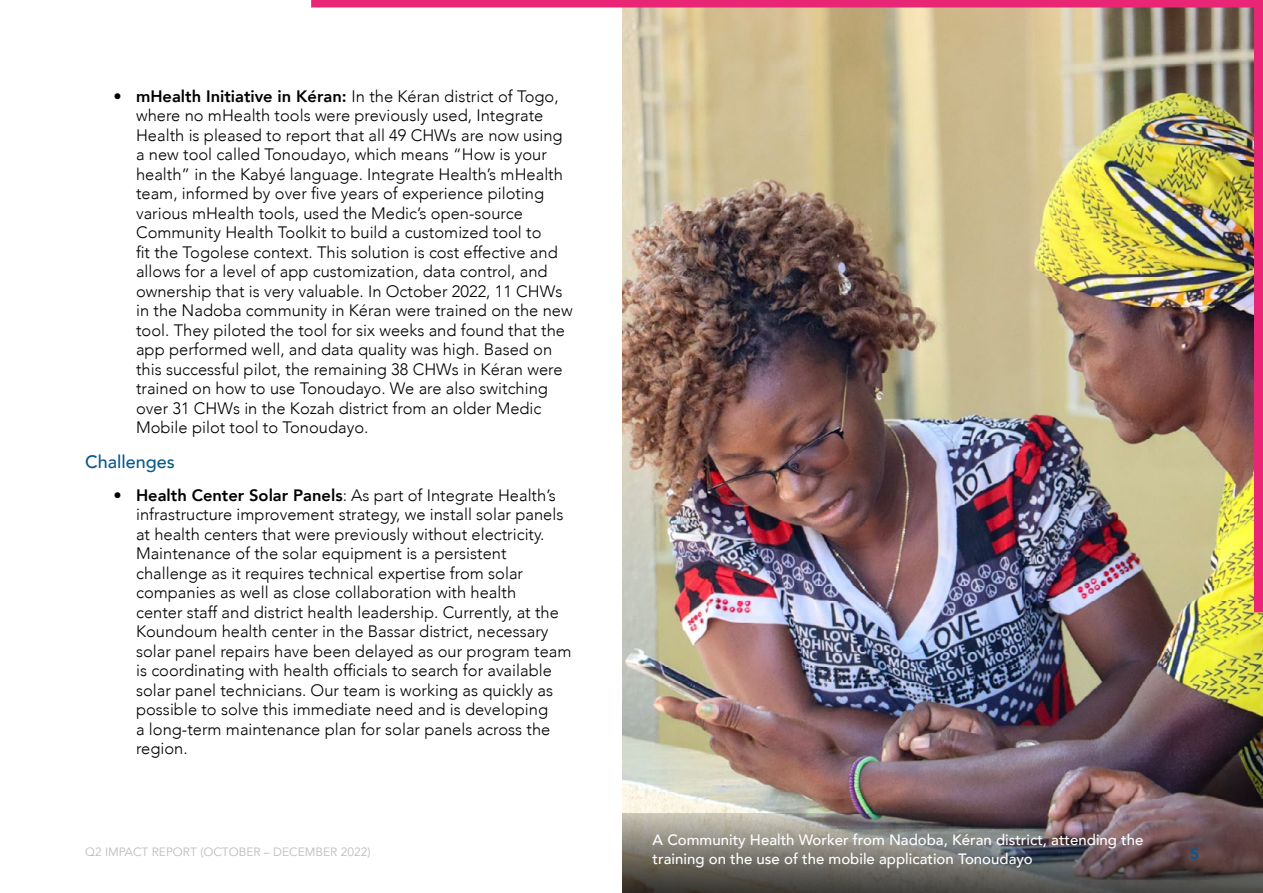
<style>
.page{position:relative;width:1263px;height:893px;background:#fff}
.page>*{position:absolute;margin:0;border:0;box-sizing:border-box;transform-origin:0 0}
.t1{font:500 18px "Avenir";color:#08588d}
.t2{font:300 16.5px/19.5px "Avenir";color:#000}
.t3{font:500 15px/19.5px "Avenir";color:#fff}
.t4{font:900 15px "Avenir";color:#08588d}
.t5{font:12px "Avenir";color:#bcbcbd}
.s1{font-weight:800}
</style>
<div class="page">
<img style="left:622px;top:8px;width:641px;height:806px">
<div style="left:311px;top:0;width:952px;height:8px;background:#e92676"></div>
<svg style="left:622px;top:814px;width:641px;height:79px;background:#6c6562"></svg>
<div style="left:1254px;top:0;width:9px;height:612px;background:#e92676"></div>
<p class="t2" style="left:136px;top:86px;width:438px;text-indent:-23px">• <span class="s1">mHealth Initiative in Kéran:</span> In the Kéran district of Togo, where no mHealth tools were previously used, Integrate Health is pleased to report that all 49 CHWs are now using a new tool called Tonoudayo, which means “How is your health” in the Kabyé language. Integrate Health’s mHealth team, informed by over five years of experience piloting various mHealth tools, used the Medic’s open-source Community Health Toolkit to build a customized tool to<br>fit the Togolese context. This solution is cost effective and allows for a level of app customization, data control, and ownership that is very valuable. In October 2022, 11 CHWs in the Nadoba community in Kéran were trained on the new tool. They piloted the tool for six weeks and found that the app performed well, and data quality was high. Based on this successful pilot, the remaining 38 CHWs in Kéran were trained on how to use Tonoudayo. We are also switching over 31 CHWs in the Kozah district from an older Medic Mobile pilot tool to Tonoudayo.</p>
<p class="t1" style="left:85px;top:446px;width:91px">Challenges</p>
<p class="t2" style="left:136px;top:485px;width:437px;text-indent:-23px">• <span class="s1">Health Center Solar Panels</span>: As part of Integrate Health’s infrastructure improvement strategy, we install solar panels at health centers that were previously without electricity.<br>Maintenance of the solar equipment is a persistent challenge as it requires technical expertise from solar companies as well as close collaboration with health<br>center staff and district health leadership. Currently, at the Koundoum health center in the Bassar district, necessary solar panel repairs have been delayed as our program team is coordinating with health officials to search for available solar panel technicians. Our team is working as quickly as possible to solve this immediate need and is developing<br>a long-term maintenance plan for solar panels across the region.</p>
<p class="t5" style="left:85px;top:845px;width:287px">Q2 IMPACT REPORT (OCTOBER – DECEMBER 2022)</p>
<p class="t3" style="left:653px;top:829px;width:492px">A Community Health Worker from Nadoba, Kéran district, attending the training on the use of the mobile application Tonoudayo</p>
<p class="t4" style="left:1190px;top:841px;width:10px">5</p>
</div>
